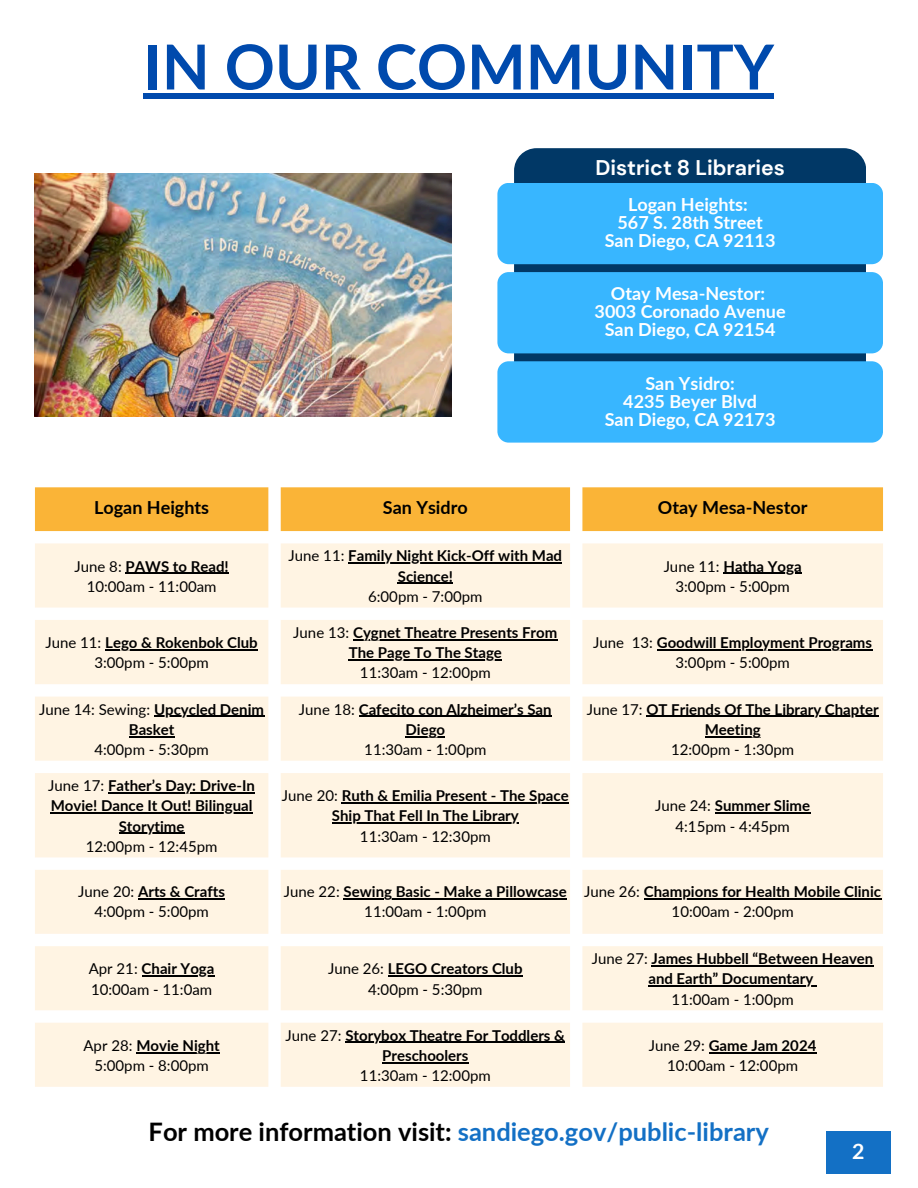
<style>
.page{position:relative;width:918px;height:1188px;background:#fff}
.page>*{position:absolute;margin:0;border:0;box-sizing:border-box;transform-origin:0 0}
.t1{font:700 62.1px "Lato";color:#004aad}
.t2{font:700 25.5px "Lato";color:#1370c5}
.t3{font:700 21.3px "Lato";color:#fff}
.t4{font:700 21.15px "DM Sans";color:#fff}
.t5{font:700 18px/18px "Lato";color:#fff;text-align:center}
.t6{font:700 18px "Lato";color:#000}
.t7{font:700 15px/20.2px "Lato";color:#000;text-align:center}
.t8{font:15px/20.2px "Lato";color:#000;text-align:center}
.s1{font-weight:400}
.s2{font-weight:700}
.s3{color:#000}
</style>
<div class="page">
<div style="left:144px;top:93px;width:630px;height:5px;background:#004aad"></div>
<div style="left:826px;top:1131px;width:65px;height:42px;background:#1370c5"></div>
<img style="left:35px;top:174px;width:416px;height:243px">
<div style="left:514px;top:148px;width:352px;height:272px;background:#013866;border-radius:22px"></div>
<div style="left:497px;top:183px;width:386px;height:81px;background:#38b6ff;border-radius:11px"></div>
<div style="left:497px;top:272px;width:386px;height:81px;background:#38b6ff;border-radius:11px"></div>
<div style="left:497px;top:361px;width:386px;height:82px;background:#38b6ff;border-radius:11px"></div>
<div style="left:35px;top:487px;width:848px;height:44px;background:#fab437"></div>
<svg style="left:35px;top:543px;width:848px;height:544px;fill:#fff4e3"></svg>
<hr style="left:135px;top:573px;width:94px;height:1px;background:#000">
<hr style="left:348px;top:563px;width:214px;height:1px;background:#000">
<hr style="left:398px;top:583px;width:55px;height:1px;background:#000">
<hr style="left:723px;top:573px;width:79px;height:1px;background:#000">
<hr style="left:105px;top:649px;width:153px;height:1px;background:#000">
<hr style="left:353px;top:639px;width:204px;height:1px;background:#000">
<hr style="left:349px;top:659px;width:153px;height:1px;background:#000">
<hr style="left:668px;top:649px;width:204px;height:1px;background:#000">
<hr style="left:154px;top:716px;width:110px;height:1px;background:#000">
<hr style="left:129px;top:736px;width:45px;height:1px;background:#000">
<hr style="left:369px;top:716px;width:183px;height:1px;background:#000">
<hr style="left:406px;top:736px;width:39px;height:1px;background:#000">
<svg style="left:647px;top:716px;width:12px;height:1px"></svg>
<hr style="left:659px;top:716px;width:220px;height:1px;background:#000">
<hr style="left:705px;top:736px;width:56px;height:1px;background:#000">
<hr style="left:108px;top:792px;width:44px;height:1px;background:#000">
<hr style="left:155px;top:792px;width:100px;height:1px;background:#000">
<hr style="left:51px;top:812px;width:50px;height:2px;background:#000">
<hr style="left:101px;top:812px;width:152px;height:2px;background:#000">
<hr style="left:119px;top:833px;width:66px;height:1px;background:#000">
<hr style="left:342px;top:802px;width:227px;height:1px;background:#000">
<hr style="left:332px;top:823px;width:187px;height:1px;background:#000">
<hr style="left:715px;top:812px;width:95px;height:2px;background:#000">
<hr style="left:138px;top:898px;width:87px;height:1px;background:#000">
<hr style="left:352px;top:898px;width:215px;height:1px;background:#000">
<hr style="left:644px;top:898px;width:237px;height:1px;background:#000">
<svg style="left:142px;top:975px;width:10px;height:2px"></svg>
<hr style="left:152px;top:975px;width:63px;height:2px;background:#000">
<hr style="left:388px;top:975px;width:135px;height:2px;background:#000">
<hr style="left:658px;top:965px;width:216px;height:1px;background:#000">
<hr style="left:648px;top:986px;width:165px;height:1px;background:#000">
<hr style="left:136px;top:1052px;width:84px;height:1px;background:#000">
<hr style="left:345px;top:1042px;width:220px;height:1px;background:#000">
<hr style="left:382px;top:1062px;width:87px;height:1px;background:#000">
<hr style="left:709px;top:1052px;width:108px;height:1px;background:#000">
<h1 class="t1" style="left:144px;top:28px;width:632px">IN OUR COMMUNITY</h1>
<p class="t4" style="left:595px;top:154px;width:191px">District 8 Libraries</p>
<p class="t5" style="left:628px;top:195px;width:121px">Logan Heights:</p>
<p class="t5" style="left:617px;top:213px;width:147px">567 S. 28th Street</p>
<h2 class="t5" style="left:605px;top:231px;width:172px">San Diego, CA 92113</h2>
<p class="t5" style="left:595px;top:284px;width:193px">Otay Mesa-Nestor:<br>3003 Coronado Avenue<br>San Diego, CA 92154</p>
<p class="t5" style="left:605px;top:374px;width:172px">San Ysidro:<br>4235 Beyer Blvd<br>San Diego, CA 92173</p>
<h3 class="t6" style="left:94px;top:497px;width:117px">Logan Heights</h3>
<p class="t6" style="left:383px;top:497px;width:86px">San Ysidro</p>
<p class="t6" style="left:658px;top:497px;width:151px">Otay Mesa-Nestor</p>
<p class="t7" style="left:75px;top:556px;width:156px"><span class="s1">June 8:</span> PAWS to Read!</p>
<p class="t8" style="left:87px;top:576px;width:131px">10:00am - 11:00am</p>
<p class="t7" style="left:45px;top:632px;width:214px"><span class="s1">June 11:</span> Lego &amp; Rokenbok Club</p>
<p class="t8" style="left:94px;top:652px;width:116px">3:00pm - 5:00pm</p>
<p class="t8" style="left:39px;top:699px;width:227px">June 14: Sewing: <span class="s2">Upcycled Denim</span></p>
<p class="t8" style="left:94px;top:719px;width:116px"><span class="s2">Basket<br></span>4:00pm - 5:30pm</p>
<p class="t7" style="left:48px;top:775px;width:208px"><span class="s1">June 17:</span> Father’s Day: Drive-In</p>
<p class="t7" style="left:51px;top:795px;width:203px">Movie! Dance It Out! Bilingual</p>
<p class="t8" style="left:86px;top:816px;width:133px"><span class="s2">Storytime<br></span>12:00pm - 12:45pm</p>
<p class="t7" style="left:78px;top:881px;width:148px"><span class="s1">June 20:</span> Arts &amp; Crafts</p>
<p class="t8" style="left:94px;top:901px;width:116px">4:00pm - 5:00pm</p>
<p class="t7" style="left:89px;top:958px;width:127px"><span class="s1">Apr 21:</span> Chair Yoga</p>
<p class="t8" style="left:91px;top:979px;width:123px">10:00am - 11:0am</p>
<p class="t7" style="left:83px;top:1035px;width:138px"><span class="s1">Apr 28:</span> Movie Night</p>
<p class="t8" style="left:94px;top:1055px;width:116px">5:00pm - 8:00pm</p>
<p class="t7" style="left:289px;top:546px;width:275px"><span class="s1">June 11:</span> Family Night Kick-Off with Mad</p>
<p class="t8" style="left:368px;top:566px;width:116px"><span class="s2">Science!<br></span>6:00pm - 7:00pm</p>
<p class="t7" style="left:293px;top:622px;width:266px"><span class="s1">June 13:</span> Cygnet Theatre Presents From</p>
<p class="t7" style="left:349px;top:642px;width:155px">The Page To The Stage<br><span class="s1">11:30am - 12:00pm</span></p>
<p class="t7" style="left:299px;top:699px;width:254px"><span class="s1">June 18:</span> Cafecito con Alzheimer’s San</p>
<p class="t8" style="left:364px;top:719px;width:124px"><span class="s2">Diego<br></span>11:30am - 1:00pm</p>
<p class="t7" style="left:282px;top:785px;width:288px"><span class="s1">June 20:</span> Ruth &amp; Emilia Present - The Space</p>
<p class="t7" style="left:332px;top:806px;width:188px">Ship That Fell In The Library<br><span class="s1">11:30am - 12:30pm</span></p>
<p class="t7" style="left:664px;top:556px;width:140px"><span class="s1">June 11:</span> Hatha Yoga</p>
<p class="t8" style="left:676px;top:576px;width:116px">3:00pm - 5:00pm</p>
<p class="t7" style="left:593px;top:632px;width:280px"><span class="s1">June 13:</span> Goodwill Employment Programs</p>
<p class="t8" style="left:676px;top:652px;width:116px">3:00pm - 5:00pm</p>
<p class="t7" style="left:587px;top:699px;width:293px"><span class="s1">June 17:</span> OT Friends Of The Library Chapter</p>
<p class="t8" style="left:671px;top:719px;width:125px"><span class="s2">Meeting<br></span>12:00pm - 1:30pm</p>
<p class="t7" style="left:655px;top:795px;width:157px"><span class="s1">June 24:</span> Summer Slime</p>
<p class="t8" style="left:676px;top:816px;width:116px">4:15pm - 4:45pm</p>
<p class="t7" style="left:284px;top:881px;width:285px"><span class="s1">June 22:</span> Sewing Basic - Make a Pillowcase</p>
<p class="t8" style="left:364px;top:901px;width:124px">11:00am - 1:00pm</p>
<p class="t7" style="left:328px;top:958px;width:196px"><span class="s1">June 26:</span> LEGO Creators Club</p>
<p class="t8" style="left:368px;top:979px;width:116px">4:00pm - 5:30pm</p>
<p class="t7" style="left:286px;top:1025px;width:281px"><span class="s1">June 27:</span> Storybox Theatre For Toddlers &amp;</p>
<p class="t8" style="left:360px;top:1045px;width:132px"><span class="s2">Preschoolers<br></span>11:30am - 12:00pm</p>
<p class="t7" style="left:584px;top:881px;width:298px"><span class="s1">June 26:</span> Champions for Health Mobile Clinic</p>
<p class="t8" style="left:672px;top:901px;width:124px">10:00am - 2:00pm</p>
<p class="t7" style="left:592px;top:948px;width:283px"><span class="s1">June 27:</span> James Hubbell “Between Heaven</p>
<p class="t7" style="left:648px;top:969px;width:166px">and Earth” Documentary<br><span class="s1">11:00am - 1:00pm</span></p>
<p class="t7" style="left:649px;top:1035px;width:169px"><span class="s1">June 29:</span> Game Jam 2024</p>
<p class="t8" style="left:667px;top:1055px;width:132px">10:00am - 12:00pm</p>
<h2 class="t2" style="left:149px;top:1115px;width:622px"><span class="s3">For more information visit:</span> sandiego.gov/public-library</h2>
<p class="t3" style="left:852px;top:1138px;width:14px">2</p>
</div>
